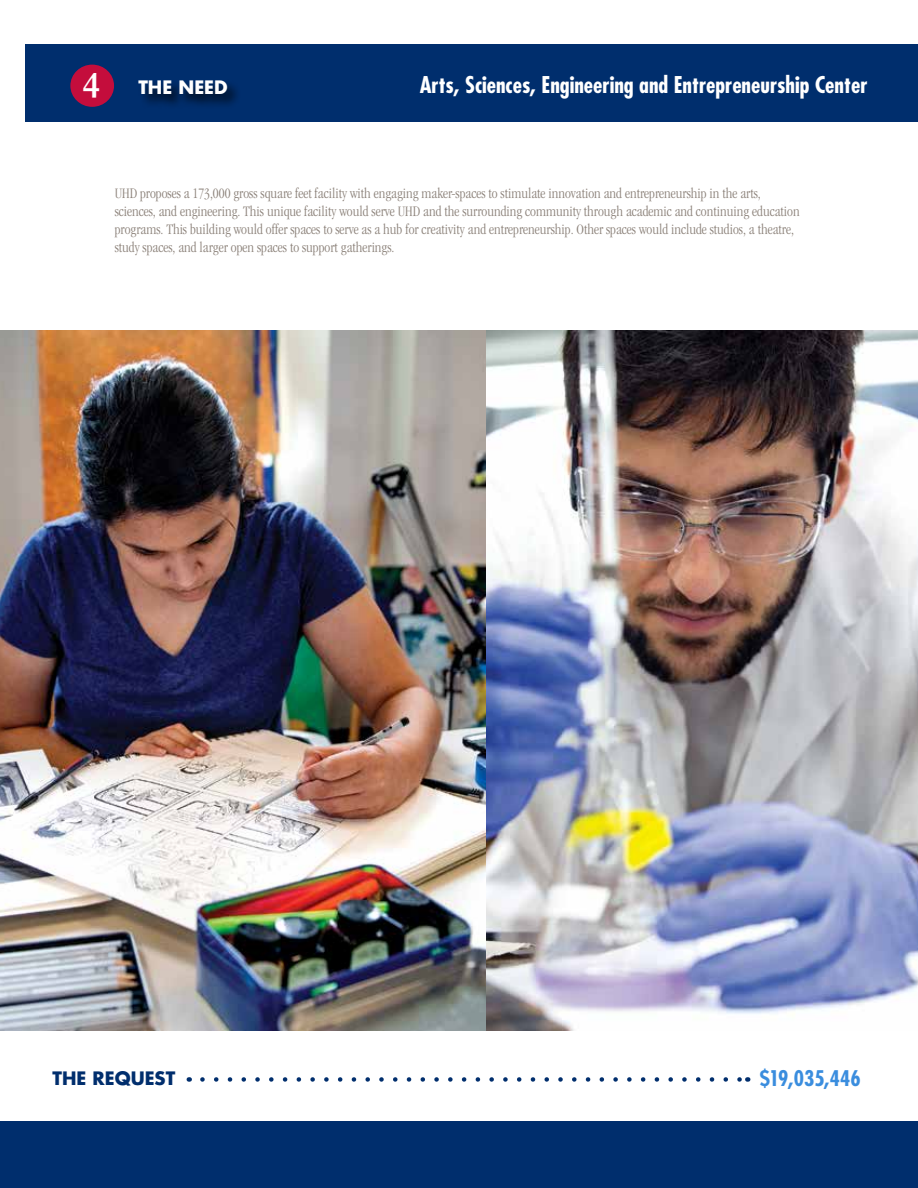
<style>
.page{position:relative;width:918px;height:1188px;background:#fff}
.page>*{position:absolute;margin:0;border:0;box-sizing:border-box;transform-origin:0 0}
.t1{font:700 condensed 22.5px "Futura Std";color:#fff}
.t2{font:700 condensed 21px "Futura Std";color:#3a8dde}
.t3{font:700 18px "Futura Std";color:#002e6d}
.t4{font:700 18px "Futura Std";color:#fff}
.t5{font:300 condensed 15px/18px "Garamond";color:#8c827a}
.s1{font-family:"Garamond";font-size:37.5px}
</style>
<div class="page">
<div style="left:0;top:1121px;width:918px;height:67px;background:#002e6d"></div>
<svg style="left:202px;top:1077px;width:538px;height:5px"></svg>
<div style="left:26px;top:44px;width:892px;height:78px;background:#002e6d"></div>
<div style="left:138px;top:79px;width:103px;height:30px;background:#000;opacity:.75"></div>
<div style="left:70px;top:64px;width:45px;height:44px;background:#c40d3c;border-radius:50%"></div>
<div style="left:69px;top:63px;width:47px;height:45px;border:2px solid #002e6d;border-radius:50%"></div>
<img style="left:0;top:330px;width:918px;height:701px">
<p class="t4" style="left:83px;top:76px;width:147px"><span class="s1">4</span> THE NEED</p>
<p class="t1" style="left:420px;top:71px;width:449px">Arts, Sciences, Engineering and Entrepreneurship Center</p>
<p class="t5" style="left:115px;top:184px;width:687px">UHD proposes a 173,000 gross square feet facility with engaging maker-spaces to stimulate innovation and entrepreneurship in the arts, sciences, and engineering. This unique facility would serve UHD and the surrounding community through academic and continuing education programs. This building would offer spaces to serve as a hub for creativity and entrepreneurship. Other spaces would include studios, a theatre, study spaces, and larger open spaces to support gatherings.</p>
<p class="t3" style="left:52px;top:1066px;width:124px">THE REQUEST</p>
<h3 class="t2" style="left:760px;top:1065px;width:102px">$19,035,446</h3>
</div>
